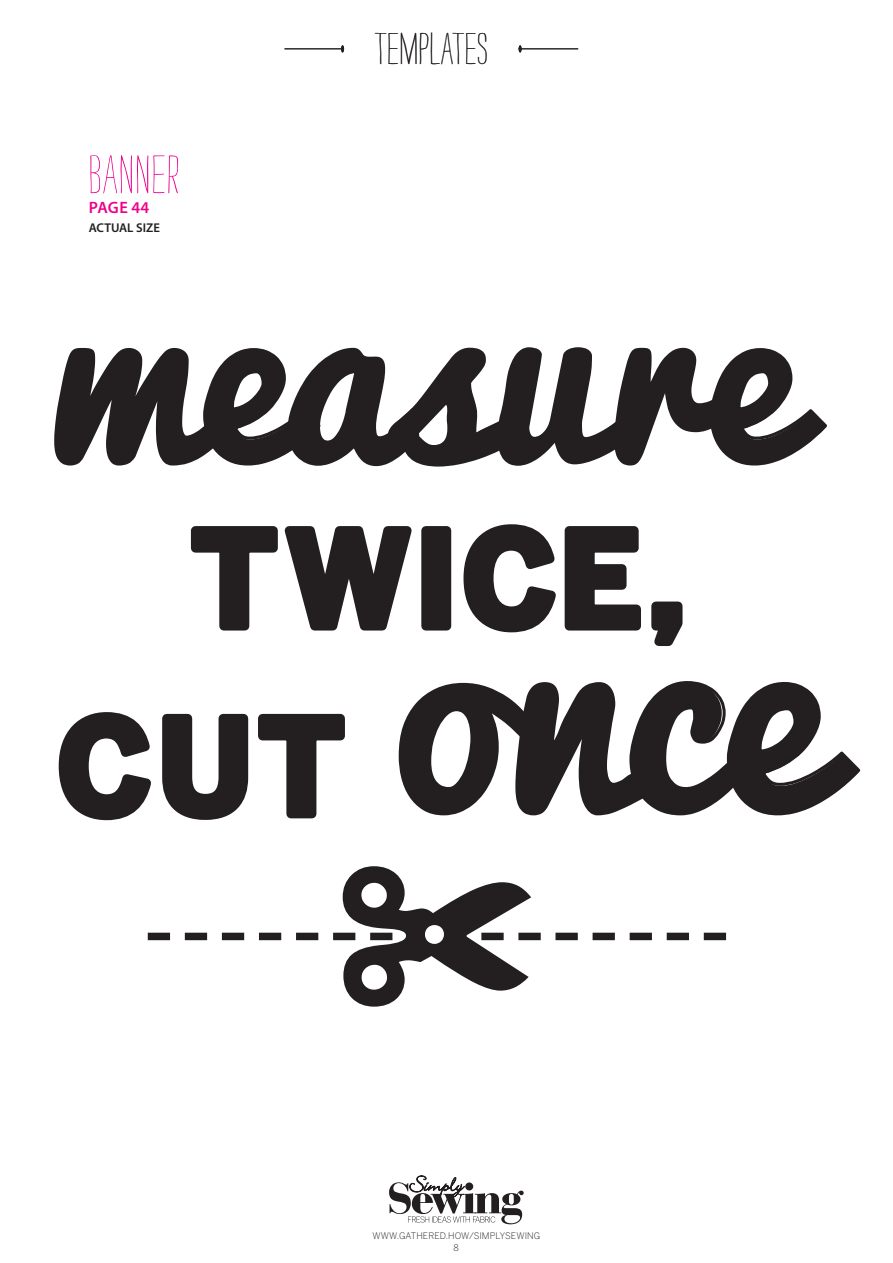
<style>
.page{position:relative;width:893px;height:1263px;background:#fff}
.page>*{position:absolute;margin:0;border:0;box-sizing:border-box;transform-origin:0 0}
.t1{font:270px "Pacifico";color:#231f20}
.t2{font:237px "Pacifico";color:#231f20}
.t3{font:700 129px "Benton Sans";letter-spacing:.04em;color:#231f20}
.t4{font:60px "Strangelove Text";letter-spacing:.03em;color:#ed028c}
.t5{font:49.5px "Strangelove Text";letter-spacing:.02em;color:#231f20}
.t6{font:600 16.5px "Myriad Pro";letter-spacing:.005em;color:#ed028c}
.t7{font:600 12.75px "Myriad Pro";color:#231f20}
.t8{font:300 9px/12px "Benton Sans";color:#231f20;text-align:center}
.s1{font-family:"Benton Sans";font-weight:700;font-size:129px}
</style>
<div class="page">
<svg style="left:54px;top:347px;width:773px;height:120px"></svg>
<svg style="left:190px;top:526px;width:222px;height:105px"></svg>
<div style="left:421px;top:526px;width:30px;height:104px;border:9px solid #231f20"></div>
<svg style="left:463px;top:524px;width:220px;height:122px"></svg>
<svg style="left:58px;top:712px;width:287px;height:109px"></svg>
<svg style="left:398px;top:681px;width:463px;height:135px"></svg>
<svg style="left:148px;top:866px;width:578px;height:141px"></svg>
<hr style="left:284px;top:48px;width:60px;height:1px;background:#231f20">
<svg style="left:341px;top:45px;width:3px;height:8px"></svg>
<hr style="left:519px;top:48px;width:59px;height:1px;background:#231f20">
<svg style="left:519px;top:45px;width:3px;height:8px"></svg>
<svg style="left:389px;top:1176px;width:135px;height:48px"></svg>
<h3 class="t4" style="left:89px;top:147px;width:92px">BANNER</h3>
<h3 class="t6" style="left:89px;top:196px;width:62px">PAGE 44</h3>
<h3 class="t7" style="left:89px;top:220px;width:73px">ACTUAL SIZE</h3>
<h3 class="t5" style="left:375px;top:26px;width:115px">TEMPLATES</h3>
<h2 class="t2" style="left:45px;top:163px;width:745px">measure</h2>
<h3 class="t3" style="left:193px;top:502px;width:494px">TWICE,</h3>
<h1 class="t1" style="left:58px;top:471px;width:759px"><span class="s1">CUT</span> once</h1>
<p class="t8" style="left:372px;top:1230px;width:169px">WWW.GATHERED.HOW/SIMPLYSEWING<br>8</p>
</div>
